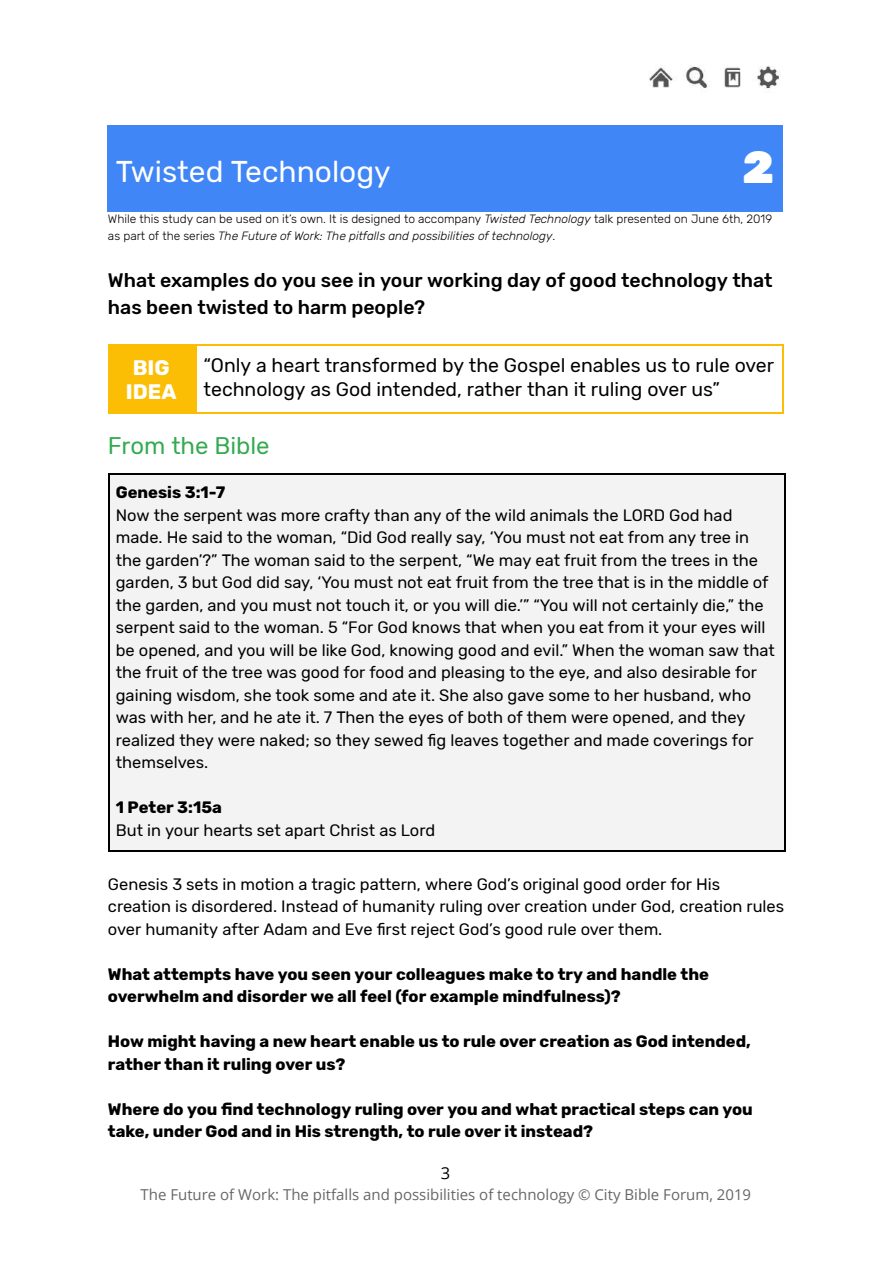
<style>
.page{position:relative;width:893px;height:1265px;background:#fff}
.page>*{position:absolute;margin:0;border:0;box-sizing:border-box;transform-origin:0 0}
.t1{font:900 45px "Rubik";color:#fff}
.t2{font:30px "Rubik";color:#fff}
.t3{font:24px "Rubik";color:#34aa51}
.t4{font:700 21px/24.8px "Rubik";color:#fff;text-align:center}
.t5{font:19.5px/23.5px "Rubik";color:#000}
.t6{font:500 19.5px/27px "Rubik";color:#000}
.t7{font:16.5px/22.5px "Rubik";color:#000}
.t8{font:700 16.5px/22.5px "Rubik";color:#000}
.t9{font:16.5px "Open Sans";color:#000}
.t10{font:15px "Open Sans";color:#666}
.t11{font:300 12px/16.8px "Rubik";color:#000}
.s1{font-style:italic}
</style>
<div class="page">
<img style="left:649px;top:66px;width:130px;height:23px">
<div style="left:108px;top:125px;width:568px;height:86px;background:#4186f7"></div>
<div style="left:676px;top:125px;width:106px;height:86px;background:#4186f7"></div>
<div style="left:108px;top:344px;width:88px;height:69px;background:#fbbe04"></div>
<hr style="left:196px;top:344px;width:587px;height:1px;background:#fbbe04">
<hr style="left:196px;top:413px;width:587px;height:1px;background:#fbbe04">
<hr style="left:782px;top:344px;width:1px;height:70px;background:#fbbe04">
<hr style="left:108px;top:413px;width:89px;height:1px;background:#fbbe04">
<hr style="left:196px;top:344px;width:1px;height:70px;background:#fbbe04">
<div style="left:108px;top:473px;width:675px;height:377px;background:#f3f3f3"></div>
<hr style="left:108px;top:473px;width:677px;height:1px;background:#000">
<hr style="left:108px;top:850px;width:677px;height:1px;background:#000">
<hr style="left:108px;top:473px;width:1px;height:378px;background:#000">
<hr style="left:783px;top:473px;width:2px;height:378px;background:#000">
<h2 class="t2" style="left:116px;top:154px;width:276px">Twisted Technology</h2>
<h1 class="t1" style="left:742px;top:141px;width:33px">2</h1>
<p class="t11" style="left:108px;top:210px;width:665px">While this study can be used on it’s own. It is designed to accompany <span class="s1">Twisted Technology</span> talk presented on June 6th, 2019 as part of the series <span class="s1">The Future of Work: The pitfalls and possibilities of technology</span>.</p>
<p class="t6" style="left:108px;top:266px;width:666px">What examples do you see in your working day of good technology that has been twisted to harm people?</p>
<p class="t4" style="left:126px;top:355px;width:52px">BIG<br>IDEA</p>
<p class="t5" style="left:203px;top:354px;width:572px">“Only a heart transformed by the Gospel enables us to rule over technology as God intended, rather than it ruling over us”</p>
<h3 class="t3" style="left:108px;top:432px;width:163px">From the Bible</h3>
<p class="t8" style="left:116px;top:481px;width:111px">Genesis 3:1-7</p>
<p class="t7" style="left:116px;top:504px;width:660px">Now the serpent was more crafty than any of the wild animals the LORD God had made. He said to the woman, “Did God really say, ‘You must not eat from any tree in the garden’?” The woman said to the serpent, “We may eat fruit from the trees in the garden, 3 but God did say, ‘You must not eat fruit from the tree that is in the middle of the garden, and you must not touch it, or you will die.’” “You will not certainly die,” the serpent said to the woman. 5 “For God knows that when you eat from it your eyes will be opened, and you will be like God, knowing good and evil.” When the woman saw that the fruit of the tree was good for food and pleasing to the eye, and also desirable for gaining wisdom, she took some and ate it. She also gave some to her husband, who was with her, and he ate it. 7 Then the eyes of both of them were opened, and they realized they were naked; so they sewed fig leaves together and made coverings for themselves.</p>
<p class="t8" style="left:116px;top:796px;width:108px">1 Peter 3:15a</p>
<p class="t7" style="left:116px;top:818px;width:321px">But in your hearts set apart Christ as Lord</p>
<p class="t7" style="left:108px;top:872px;width:677px">Genesis 3 sets in motion a tragic pattern, where God’s original good order for His creation is disordered. Instead of humanity ruling over creation under God, creation rules over humanity after Adam and Eve first reject God’s good rule over them.</p>
<p class="t8" style="left:108px;top:962px;width:602px">What attempts have you seen your colleagues make to try and handle the overwhelm and disorder we all feel (for example mindfulness)?</p>
<p class="t8" style="left:108px;top:1030px;width:644px">How might having a new heart enable us to rule over creation as God intended, rather than it ruling over us?</p>
<p class="t8" style="left:108px;top:1097px;width:646px">Where do you find technology ruling over you and what practical steps can you take, under God and in His strength, to rule over it instead?</p>
<p class="t9" style="left:441px;top:1160px;width:11px">3</p>
<p class="t10" style="left:141px;top:1183px;width:612px">The Future of Work: The pitfalls and possibilities of technology © City Bible Forum, 2019</p>
</div>
